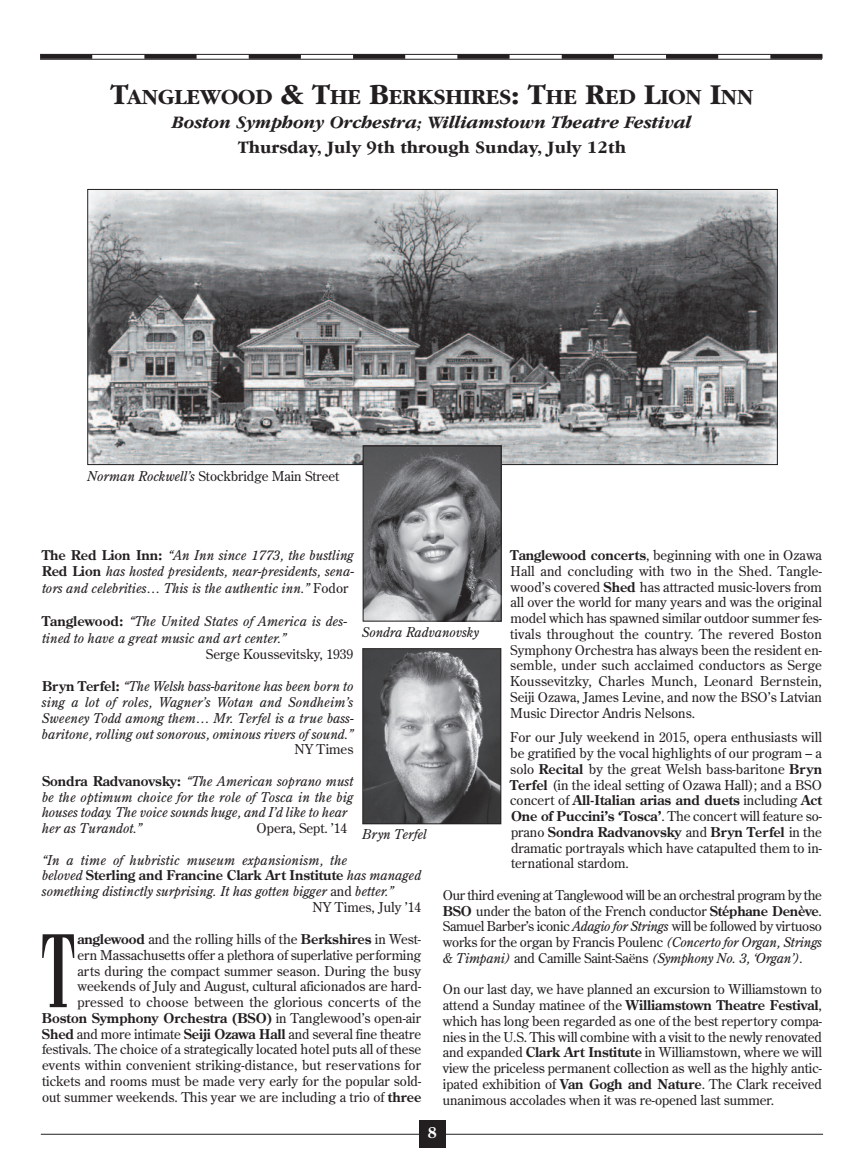
<style>
.page{position:relative;width:864px;height:1175px;background:#fff}
.page>*{position:absolute;margin:0;border:0;box-sizing:border-box;transform-origin:0 0}
.t1{font:700 109.05px "Bodoni";color:#231f20;scale:.47 1}
.t2{font:700 22.5px "Garamond";color:#231f20}
.t3{font:italic 700 18px "Garamond IT Cby BT";color:#231f20}
.t4{font:700 18px "Garamond IT Cby BT";color:#231f20}
.t5{font:700 15px "Century Old Style";color:#fff;scale:.9 1}
.t6{font:13.5px/15.8px "Century Old Style";color:#231f20;text-align:justify}
.t7{font:italic 13.5px/15.8px "Century Old Style";color:#231f20;text-align:justify}
.t8{font:700 13.5px "Century Old Style";color:#231f20}
.s1{font-size:30px}
.s2{font-style:italic}
.s3{font-weight:700}
.s4{font-weight:700;font-style:normal}
.s5{font-style:normal}
.s6{font-weight:400;font-style:italic}
</style>
<div class="page">
<div style="left:40px;top:54px;width:52px;height:5px;background:#231f20"></div>
<div style="left:144px;top:54px;width:53px;height:5px;background:#231f20"></div>
<div style="left:249px;top:54px;width:52px;height:5px;background:#231f20"></div>
<div style="left:353px;top:54px;width:52px;height:5px;background:#231f20"></div>
<div style="left:457px;top:54px;width:53px;height:5px;background:#231f20"></div>
<div style="left:562px;top:54px;width:52px;height:5px;background:#231f20"></div>
<div style="left:666px;top:54px;width:52px;height:5px;background:#231f20"></div>
<div style="left:770px;top:54px;width:53px;height:5px;background:#231f20"></div>
<hr style="left:40px;top:59px;width:782px;height:1px;background:#231f20">
<hr style="left:40px;top:54px;width:782px;height:1px;background:#231f20">
<img style="left:89px;top:191px;width:687px;height:272px">
<hr style="left:41px;top:1133px;width:782px;height:1px;background:#231f20">
<div style="left:419px;top:1120px;width:27px;height:27px;background:#231f20"></div>
<img style="left:364px;top:650px;width:135px;height:172px">
<div style="left:362px;top:648px;width:139px;height:176px;border:1px solid #231f20"></div>
<img style="left:365px;top:447px;width:135px;height:172px">
<div style="left:363px;top:445px;width:139px;height:176px;border:1px solid #231f20"></div>
<h2 class="t2" style="left:111px;top:83px;width:644px"><span class="s1">T</span>ANGLEWOOD <span class="s1">&amp; T</span>HE <span class="s1">B</span>ERKSHIRES<span class="s1">: T</span>HE <span class="s1">R</span>ED <span class="s1">L</span>ION <span class="s1">I</span>NN</h2>
<h3 class="t3" style="left:172px;top:115px;width:521px">Boston Symphony Orchestra; Williamstown Theatre Festival</h3>
<h3 class="t4" style="left:238px;top:142px;width:390px">Thursday, July 9th through Sunday, July 12th</h3>
<p class="t6" style="left:87px;top:468px;width:254px"><span class="s2">Norman Rockwell’s</span> Stockbridge Main Street</p>
<p class="t6" style="left:510px;top:547px;width:313px"><span class="s3">Tanglewood concerts</span>, beginning with one in Ozawa Hall and concluding with two in the Shed. Tangle&shy;wood’s covered <span class="s3">Shed</span> has attracted music-lovers from all over the world for many years and was the original model which has spawned similar outdoor summer fes&shy;tivals throughout the country. The revered Boston Symphony Orchestra has always been the resident en&shy;semble, under such acclaimed conductors as Serge Koussevitzky, Charles Munch, Leonard Bernstein, Seiji Ozawa, James Levine, and now the BSO’s Latvian Music Director Andris Nelsons.</p>
<p class="t6" style="left:510px;top:729px;width:313px">For our July weekend in 2015, opera enthusiasts will be gratified by the vocal highlights of our program – a solo <span class="s3">Recital</span> by the great Welsh bass-baritone <span class="s3">Bryn Terfel</span> (in the ideal setting of Ozawa Hall); and a BSO concert of <span class="s3">All-Italian arias and duets</span> including <span class="s3">Act One of Puccini’s ‘Tosca’</span>. The concert will feature so&shy;prano <span class="s3">Sondra Radvanovsky</span> and <span class="s3">Bryn Terfel</span> in the dramatic portrayals which have catapulted them to in&shy;ternational stardom.</p>
<p class="t6" style="left:443px;top:887px;width:381px">Our third evening at Tanglewood will be an orchestral program by the <span class="s3">BSO</span> under the baton of the French conductor <span class="s3">Stéphane Denève</span>.<br>Samuel Barber’s iconic <span class="s2">Adagio for Strings</span> will be followed by virtuoso works for the organ by Francis Poulenc <span class="s2">(Concerto for Organ, Strings &amp; Timpani)</span> and Camille Saint-Saëns <span class="s2">(Symphony No. 3, ‘Organ’).</span></p>
<p class="t6" style="left:443px;top:981px;width:381px">On our last day, we have planned an excursion to Williamstown to attend a Sunday matinee of the <span class="s3">Williamstown Theatre Festival</span>, which has long been regarded as one of the best repertory compa&shy;nies in the U.S. This will combine with a visit to the newly renovated and expanded <span class="s3">Clark Art Institute</span> in Williamstown, where we will view the priceless permanent collection as well as the highly antic&shy;ipated exhibition of <span class="s3">Van Gogh and Nature</span>. The Clark received unanimous accolades when it was re-opened last summer.</p>
<p class="t7" style="left:42px;top:547px;width:314px;line-height:16.5px"><span class="s4">The Red Lion Inn:</span> “An Inn since 1773, the bustling <span class="s4">Red Lion</span> has hosted presidents, near-presidents, sena&shy;tors and celebrities… This is the authentic inn.” <span class="s5">Fodor</span></p>
<p class="t7" style="left:42px;top:613px;width:307px;line-height:16.5px"><span class="s4">Tanglewood:</span> “The United States of America is des&shy;tined to have a great music and art center.”</p>
<p class="t6" style="left:206px;top:646px;width:149px">Serge Koussevitsky, 1939</p>
<p class="t7" style="left:42px;top:678px;width:313px"><span class="s4">Bryn Terfel:</span> “The Welsh bass-baritone has been born to sing a lot of roles, Wagner’s Wotan and Sondheim’s Sweeney Todd among them… Mr. Terfel is a true bass&shy;baritone, rolling out sonorous, ominous rivers of sound.”</p>
<p class="t6" style="left:294px;top:741px;width:60px">NY Times</p>
<p class="t7" style="left:42px;top:773px;width:313px;text-align:left"><span class="s4">Sondra Radvanovsky:</span> “The American soprano must be the optimum choice for the role of Tosca in the big houses today. The voice sounds huge, and I’d like to hear her as Turandot.”</p>
<p class="t7" style="left:362px;top:624px;width:119px">Sondra Radvanovsky</p>
<p class="t6" style="left:257px;top:820px;width:92px">Opera, Sept. ’14</p>
<p class="t7" style="left:42px;top:852px;width:307px">“In a time of hubristic museum expansionism, the</p>
<p class="t8" style="left:42px;top:867px;width:381px"><span class="s6">beloved</span> Sterling and Francine Clark Art Institute <span class="s6">has managed</span></p>
<p class="t7" style="left:42px;top:883px;width:353px">something distinctly surprising. It has gotten bigger <span class="s5">and</span> better.”</p>
<p class="t6" style="left:313px;top:899px;width:110px">NY Times, July ’14</p>
<h1 class="t1" style="left:41px;top:905px;width:74px">T</h1>
<p class="t7" style="left:362px;top:826px;width:66px">Bryn Terfel</p>
<p class="t6" style="left:42px;top:931px;width:381px;text-align:right"><span class="s3">anglewood</span> and the rolling hills of the <span class="s3">Berkshires</span> in West-<br>ern Massachusetts offer a plethora of superlative performing<br>arts during the compact summer season. During the busy weekends of July and August, cultural aficionados are hard&shy;pressed to choose between the glorious concerts of the <span class="s3">Boston Symphony Orchestra (BSO)</span> in Tanglewood’s open-air <span class="s3">Shed</span> and more intimate <span class="s3">Seiji Ozawa Hall</span> and several fine theatre festivals. The choice of a strategically located hotel puts all of these events within convenient striking-distance, but reservations for tickets and rooms must be made very early for the popular sold&shy;out summer weekends. This year we are including a trio of <span class="s3">three</span></p>
<p class="t5" style="left:428px;top:1124px;width:11px">8</p>
</div>
